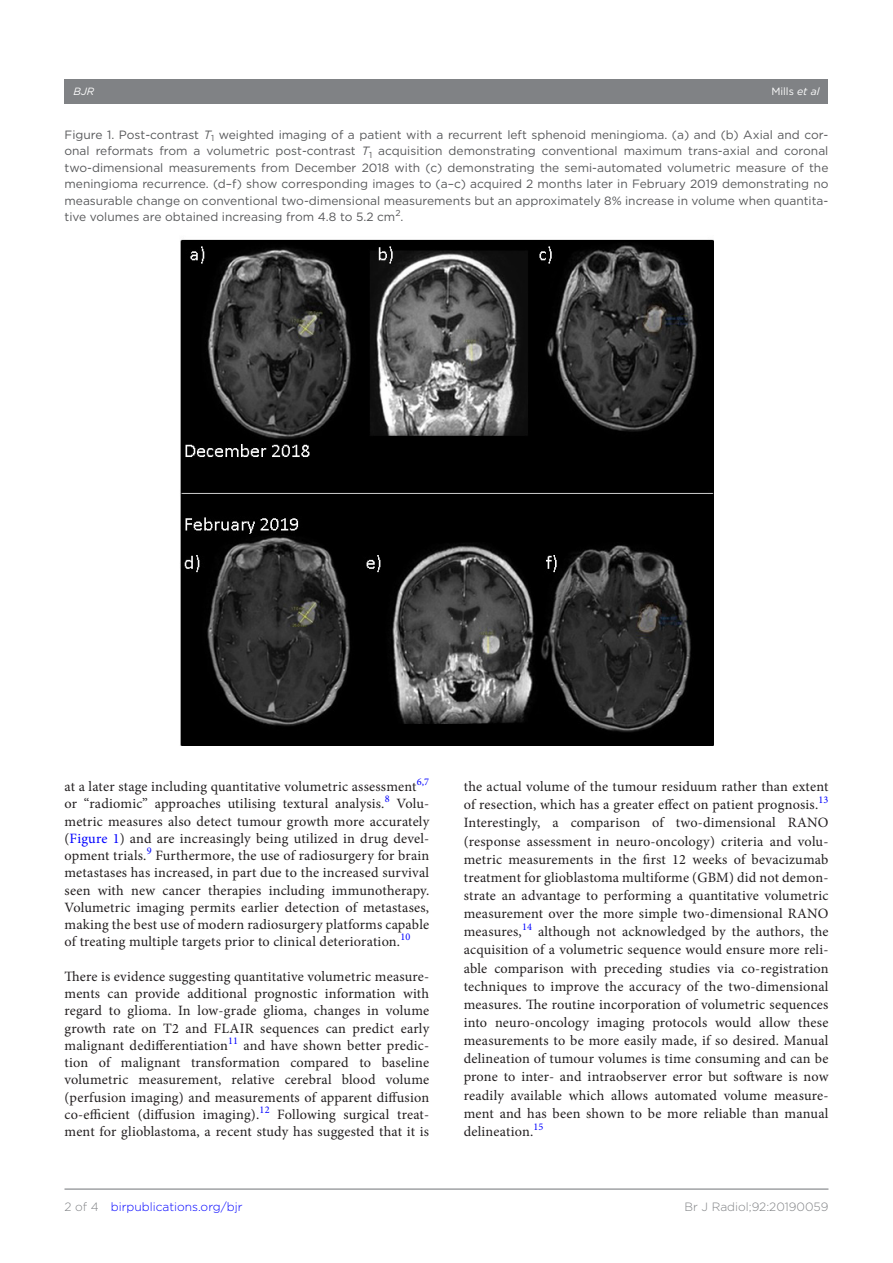
<style>
.page{position:relative;width:893px;height:1263px;background:#fff}
.page>*{position:absolute;margin:0;border:0;box-sizing:border-box;transform-origin:0 0}
.t1{font:14.25px/18.1px "Minion Pro";letter-spacing:.01em;color:#231f20;text-align:justify}
.t2{font:12px/16.5px "Gotham";color:#57585a;text-align:justify}
.t3{font:300 12px "Gotham";color:#00f}
.t4{font:300 12px "Gotham";color:#808285}
.t5{font:10.5px "Gotham";color:#fff}
.t6{font:italic 10.5px "Gotham";color:#fff}
.s1{font-style:italic}
.s2{color:#00f}
.s3{color:#808285}
</style>
<div class="page">
<hr style="left:64px;top:1188px;width:764px;height:2px;background:#808285">
<div style="left:64px;top:79px;width:764px;height:24px;background:#808285"></div>
<img style="left:180px;top:239px;width:534px;height:506px">
<p class="t6" style="left:74px;top:85px;width:22px">BJR</p>
<p class="t5" style="left:771px;top:85px;width:50px">Mills <span class="s1">et al</span></p>
<p class="t2" style="left:64px;top:126px;width:765px">Figure 1. Post-contrast <span class="s1">T</span><sub>1</sub> weighted imaging of a patient with a recurrent left sphenoid meningioma. (a) and (b) Axial and cor&shy;onal reformats from a volumetric post-contrast <span class="s1">T</span><sub>1</sub> acquisition demonstrating conventional maximum trans-axial and coronal two-dimensional measurements from December 2018 with (c) demonstrating the semi-automated volumetric measure of the meningioma recurrence. (d–f) show corresponding images to (a–c) acquired 2 months later in February 2019 demonstrating no measurable change on conventional two-dimensional measurements but an approximately 8% increase in volume when quantita&shy;tive volumes are obtained increasing from 4.8 to 5.2 cm<sup>2</sup>.</p>
<p class="t1" style="left:64px;top:778px;width:366px;line-height:17.2px">at a later stage including quantitative volumetric assessment<sup>6,7 </sup>or “radiomic” approaches utilising textural analysis.<sup>8</sup> Volu&shy;metric measures also detect tumour growth more accurately (<span class="s2">Figure 1</span>) and are increasingly being utilized in drug devel&shy;opment trials.<sup>9</sup> Furthermore, the use of radiosurgery for brain metastases has increased, in part due to the increased survival seen with new cancer therapies including immunotherapy.<br>Volumetric imaging permits earlier detection of metastases, making the best use of modern radiosurgery platforms capable of treating multiple targets prior to clinical deterioration.<sup>10</sup></p>
<p class="t1" style="left:64px;top:968px;width:366px;line-height:17.2px">There is evidence suggesting quantitative volumetric measure&shy;ments can provide additional prognostic information with regard to glioma. In low-grade glioma, changes in volume growth rate on T2 and FLAIR sequences can predict early malignant dedifferentiation<sup>11</sup> and have shown better predic&shy;tion of malignant transformation compared to baseline volumetric measurement, relative cerebral blood volume (perfusion imaging) and measurements of apparent diffusion co-efficient (diffusion imaging).<sup>12</sup> Following surgical treat&shy;ment for glioblastoma, a recent study has suggested that it is</p>
<p class="t1" style="left:464px;top:777px;width:366px">the actual volume of the tumour residuum rather than extent of resection, which has a greater effect on patient prognosis.<sup>13<br></sup>Interestingly, a comparison of two-dimensional RANO (response assessment in neuro-oncology) criteria and volu&shy;metric measurements in the first 12 weeks of bevacizumab treatment for glioblastoma multiforme (GBM) did not demon&shy;strate an advantage to performing a quantitative volumetric measurement over the more simple two-dimensional RANO measures,<sup>14</sup> although not acknowledged by the authors, the acquisition of a volumetric sequence would ensure more reli&shy;able comparison with preceding studies via co-registration techniques to improve the accuracy of the two-dimensional measures. The routine incorporation of volumetric sequences into neuro-oncology imaging protocols would allow these measurements to be more easily made, if so desired. Manual delineation of tumour volumes is time consuming and can be prone to inter- and intraobserver error but software is now readily available which allows automated volume measure&shy;ment and has been shown to be more reliable than manual delineation.<sup>15</sup></p>
<p class="t3" style="left:64px;top:1199px;width:179px"><span class="s3">2 of 4</span> birpublications.org/bjr</p>
<p class="t4" style="left:684px;top:1199px;width:146px">Br J Radiol;92:20190059</p>
</div>
